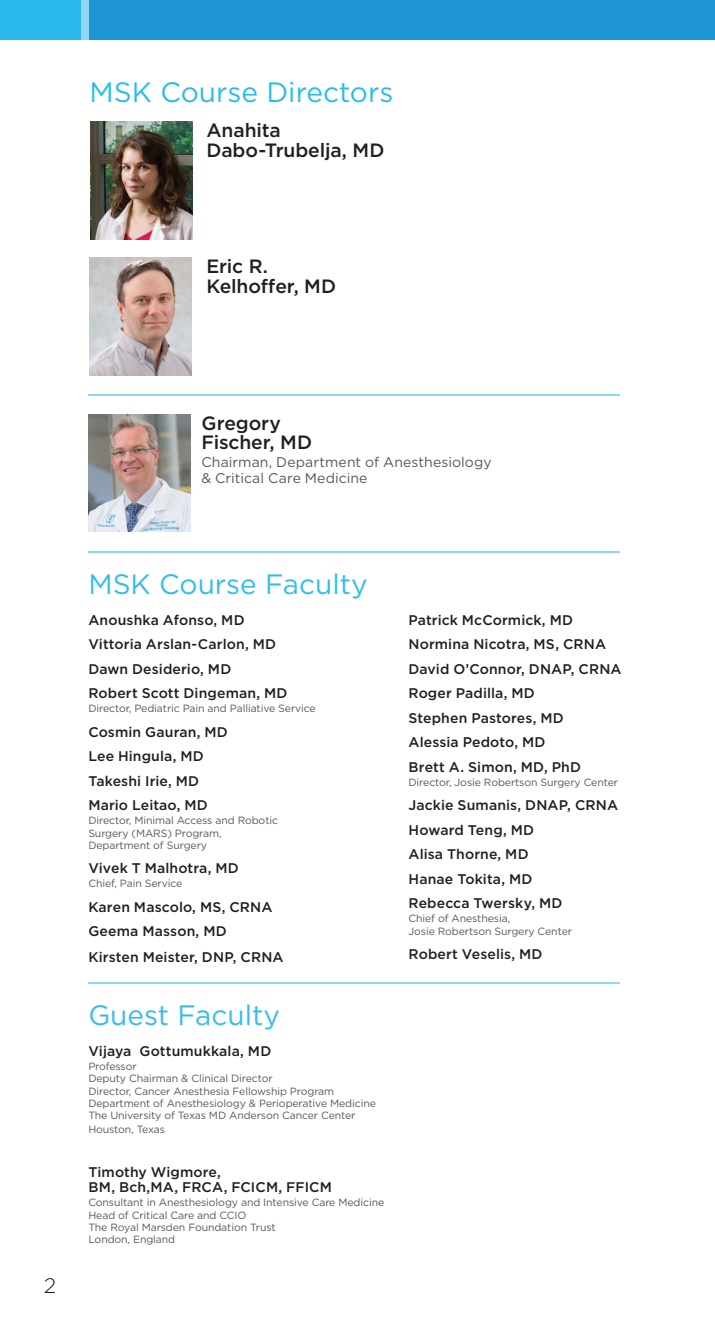
<style>
.page{position:relative;width:715px;height:1323px;background:#fff}
.page>*{position:absolute;margin:0;border:0;box-sizing:border-box;transform-origin:0 0}
.t1{font:28px "Gotham";color:#34bced}
.t2{font:28px "Gotham";color:#29bcee}
.t3{font:300 21px "Gotham";color:#231f20}
.a_new_faculty_title{font:500 19.25px "Gotham";letter-spacing:-.005em;color:#231f20}
.t4{font:500 14px "Gotham";letter-spacing:.01em;color:#231f20}
.a_new_faculty_title-2{font:14px "Gotham";letter-spacing:.005em;color:#57585a}
.t5{font:10.5px/12.2px "Gotham";letter-spacing:-.01em;color:#57585a}
</style>
<div class="page">
<img style="left:90px;top:122px;width:102px;height:117px">
<img style="left:89px;top:258px;width:102px;height:117px">
<hr style="left:88px;top:394px;width:532px;height:2px;background:#8dd7f7">
<img style="left:88px;top:415px;width:102px;height:117px">
<div style="left:0;top:0;width:714px;height:40px;background:#1e96d3"></div>
<div style="left:0;top:0;width:88px;height:40px;background:#2cbaed"></div>
<div style="left:81px;top:0;width:7px;height:40px;background:#8dd7f7"></div>
<hr style="left:88px;top:551px;width:532px;height:1px;background:#8dd7f7">
<hr style="left:88px;top:982px;width:532px;height:2px;background:#8dd7f7">
<p class="t2" style="left:89px;top:74px;width:305px">MSK Course Directors</p>
<p class="a_new_faculty_title" style="left:206px;top:118px;width:76px">Anahita</p>
<p class="a_new_faculty_title" style="left:206px;top:137px;width:179px">Dabo-Trubelja, MD</p>
<p class="a_new_faculty_title" style="left:206px;top:254px;width:63px">Eric R.</p>
<p class="a_new_faculty_title" style="left:206px;top:273px;width:131px">Kelhoffer, MD</p>
<p class="a_new_faculty_title" style="left:201px;top:411px;width:81px">Gregory</p>
<p class="a_new_faculty_title" style="left:201px;top:430px;width:112px">Fischer, MD</p>
<p class="a_new_faculty_title-2" style="left:201px;top:453px;width:292px">Chairman, Department of Anesthesiology</p>
<p class="a_new_faculty_title-2" style="left:201px;top:469px;width:168px">&amp; Critical Care Medicine</p>
<p class="t3" style="left:44px;top:1272px;width:14px">2</p>
<p class="t1" style="left:88px;top:566px;width:281px">MSK Course Faculty</p>
<p class="t4" style="left:88px;top:611px;width:158px">Anoushka Afonso, MD</p>
<p class="t4" style="left:88px;top:635px;width:189px">Vittoria Arslan-Carlon, MD</p>
<p class="t4" style="left:88px;top:660px;width:144px">Dawn Desiderio, MD</p>
<p class="t4" style="left:88px;top:684px;width:201px">Robert Scott Dingeman, MD</p>
<p class="t5" style="left:88px;top:702px;width:229px">Director, Pediatric Pain and Palliative Service</p>
<p class="t4" style="left:88px;top:723px;width:141px">Cosmin Gauran, MD</p>
<p class="t4" style="left:88px;top:747px;width:117px">Lee Hingula, MD</p>
<p class="t4" style="left:88px;top:772px;width:112px">Takeshi Irie, MD</p>
<p class="t4" style="left:88px;top:796px;width:121px">Mario Leitao, MD</p>
<p class="t5" style="left:88px;top:814px;width:191px">Director, Minimal Access and Robotic<br>Surgery (MARS) Program,</p>
<p class="t5" style="left:88px;top:839px;width:120px">Department of Surgery</p>
<p class="t4" style="left:88px;top:859px;width:152px">Vivek T Malhotra, MD</p>
<p class="t5" style="left:88px;top:877px;width:95px">Chief, Pain Service</p>
<p class="t4" style="left:88px;top:898px;width:185px">Karen Mascolo, MS, CRNA</p>
<p class="t4" style="left:88px;top:922px;width:140px">Geema Masson, MD</p>
<p class="t4" style="left:88px;top:948px;width:197px">Kirsten Meister, DNP, CRNA</p>
<p class="t1" style="left:88px;top:997px;width:193px">Guest Faculty</p>
<p class="t4" style="left:88px;top:1042px;width:184px">Vijaya Gottumukkala, MD</p>
<p class="t5" style="left:88px;top:1060px;width:50px">Professor</p>
<p class="t5" style="left:88px;top:1072px;width:186px">Deputy Chairman &amp; Clinical Director</p>
<p class="t5" style="left:88px;top:1085px;width:247px">Director, Cancer Anesthesia Fellowship Program</p>
<p class="t5" style="left:88px;top:1097px;width:289px">Department of Anesthesiology &amp; Perioperative Medicine</p>
<p class="t5" style="left:88px;top:1109px;width:268px">The University of Texas MD Anderson Cancer Center</p>
<p class="t5" style="left:88px;top:1123px;width:78px">Houston, Texas</p>
<p class="t4" style="left:88px;top:1163px;width:134px">Timothy Wigmore,</p>
<p class="t4" style="left:88px;top:1178px;width:245px">BM, Bch,MA, FRCA, FCICM, FFICM</p>
<p class="t5" style="left:88px;top:1196px;width:297px">Consultant in Anesthesiology and Intensive Care Medicine</p>
<p class="t5" style="left:88px;top:1209px;width:160px">Head of Critical Care and CCIO</p>
<p class="t5" style="left:88px;top:1221px;width:189px">The Royal Marsden Foundation Trust</p>
<p class="t5" style="left:88px;top:1233px;width:88px">London, England</p>
<p class="t4" style="left:408px;top:611px;width:166px">Patrick McCormick, MD</p>
<p class="t4" style="left:408px;top:635px;width:199px">Normina Nicotra, MS, CRNA</p>
<p class="t4" style="left:408px;top:660px;width:214px">David O’Connor, DNAP, CRNA</p>
<p class="t4" style="left:408px;top:684px;width:128px">Roger Padilla, MD</p>
<p class="t4" style="left:408px;top:709px;width:157px">Stephen Pastores, MD</p>
<p class="t4" style="left:408px;top:733px;width:138px">Alessia Pedoto, MD</p>
<p class="t4" style="left:408px;top:758px;width:174px">Brett A. Simon, MD, PhD</p>
<p class="t5" style="left:408px;top:776px;width:211px">Director, Josie Robertson Surgery Center</p>
<p class="t4" style="left:408px;top:796px;width:211px">Jackie Sumanis, DNAP, CRNA</p>
<p class="t4" style="left:408px;top:821px;width:127px">Howard Teng, MD</p>
<p class="t4" style="left:408px;top:845px;width:122px">Alisa Thorne, MD</p>
<p class="t4" style="left:408px;top:870px;width:125px">Hanae Tokita, MD</p>
<p class="t4" style="left:408px;top:894px;width:155px">Rebecca Twersky, MD</p>
<p class="t5" style="left:408px;top:912px;width:103px">Chief of Anesthesia,</p>
<p class="t5" style="left:408px;top:925px;width:165px">Josie Robertson Surgery Center</p>
<p class="t4" style="left:408px;top:945px;width:135px">Robert Veselis, MD</p>
</div>
